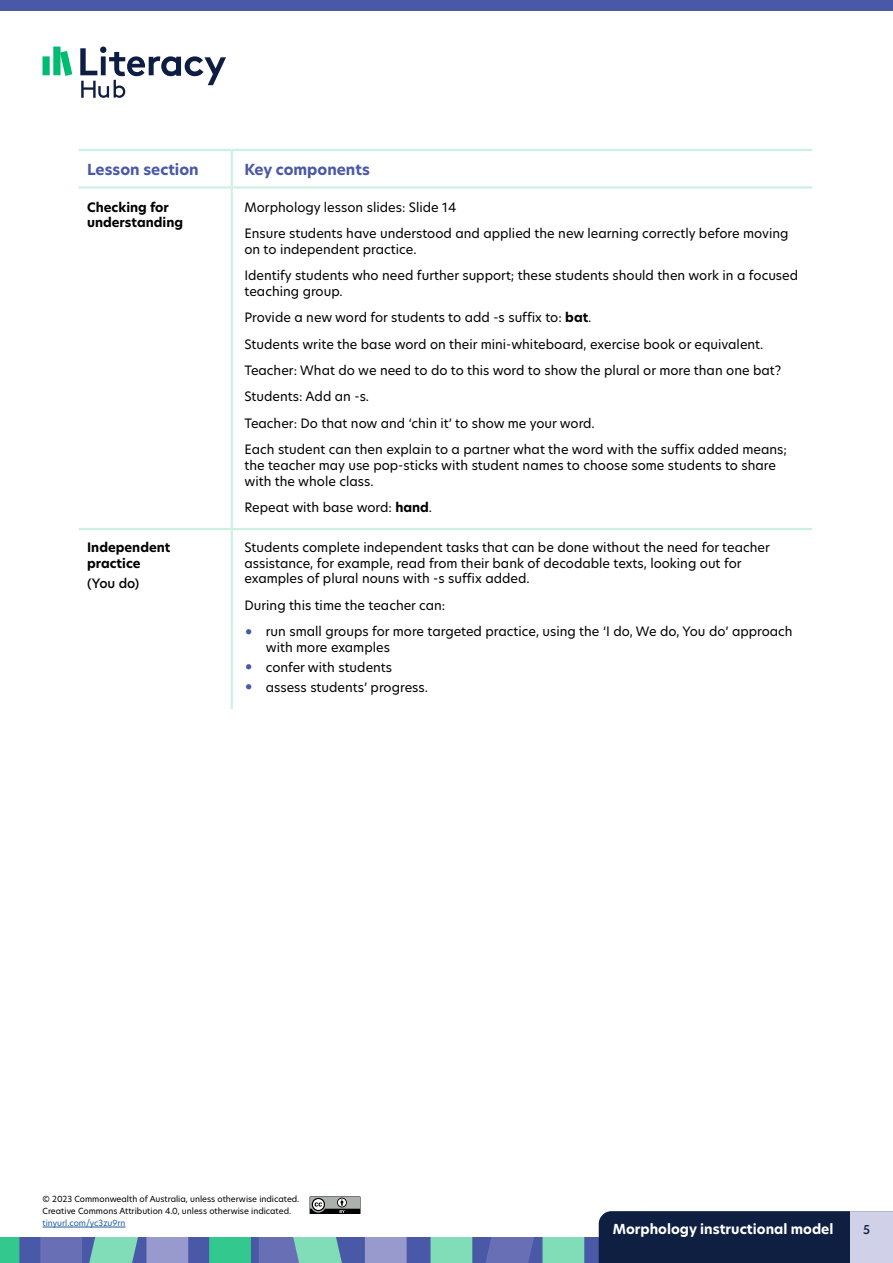
<style>
.page{position:relative;width:893px;height:1263px;background:#fff}
.page>*{position:absolute;margin:0;border:0;box-sizing:border-box;transform-origin:0 0}
.t1{font:700 15px "New Hero";color:#4958a7}
.t2{font:700 13.5px "New Hero";color:#fff}
.t3{font:12.75px/26.4px "New Hero";color:#000}
.t4{font:700 12.75px "New Hero";color:#000}
.t5{font:500 12.75px "New Hero";color:#000}
.t6{font:500 12px "New Hero";color:#0e1f42}
.t7{font:8.25px/12px "New Hero";color:#000}
.t8{font:8.25px "New Hero";color:#215e9e}
.s1{font-weight:700}
.s2{font-size:19.5px;color:#4958a7}
</style>
<div class="page">
<div style="left:0;top:1237px;width:893px;height:26px;background:#4958a7"></div>
<svg style="left:0;top:1237px;width:19px;height:26px"></svg>
<svg style="left:209px;top:1237px;width:42px;height:26px"></svg>
<svg style="left:40px;top:1237px;width:148px;height:26px;background:#7897b9"></svg>
<svg style="left:259px;top:1237px;width:148px;height:26px"></svg>
<svg style="left:431px;top:1237px;width:153px;height:26px"></svg>
<div style="left:599px;top:1211px;width:251px;height:52px;background:#0e1f42"></div>
<div style="left:850px;top:1211px;width:43px;height:52px;background:#d0d0e9"></div>
<div style="left:0;top:0;width:893px;height:11px;background:#4958a7"></div>
<svg style="left:80px;top:47px;width:146px;height:51px"></svg>
<svg style="left:43px;top:47px;width:29px;height:29px"></svg>
<svg style="left:310px;top:1196px;width:51px;height:18px"></svg>
<hr style="left:43px;top:1227px;width:83px;height:1px;background:#215e9e">
<hr style="left:79px;top:149px;width:153px;height:2px;background:#ccf1e2">
<hr style="left:232px;top:149px;width:580px;height:2px;background:#ccf1e2">
<hr style="left:231px;top:151px;width:2px;height:35px;background:#ccf1e2">
<hr style="left:79px;top:186px;width:153px;height:3px;background:#ccf1e2">
<hr style="left:232px;top:186px;width:580px;height:3px;background:#ccf1e2">
<hr style="left:231px;top:189px;width:2px;height:339px;background:#ccf1e2">
<hr style="left:79px;top:528px;width:153px;height:2px;background:#ccf1e2">
<hr style="left:232px;top:528px;width:580px;height:2px;background:#ccf1e2">
<hr style="left:231px;top:530px;width:2px;height:179px;background:#ccf1e2">
<p class="t1" style="left:87px;top:159px;width:113px">Lesson section</p>
<p class="t1" style="left:244px;top:159px;width:127px">Key components</p>
<p class="t4" style="left:87px;top:198px;width:83px">Checking for</p>
<p class="t3" style="left:244px;top:193px;width:213px">Morphology lesson slides: Slide 14</p>
<p class="t4" style="left:87px;top:214px;width:97px">understanding</p>
<p class="t3" style="left:244px;top:225px;width:545px;line-height:15.8px">Ensure students have understood and applied the new learning correctly before moving on to independent practice.</p>
<p class="t3" style="left:244px;top:267px;width:555px;line-height:15.8px">Identify students who need further support; these students should then work in a focused teaching group.</p>
<p class="t3" style="left:244px;top:304px;width:544px">Provide a new word for students to add -s suffx to: <span class="s1">bat</span>.<br>Students write the base word on their mini-whiteboard, exercise book or equivalent.<br>Teacher: What do we need to do to this word to show the plural or more than one bat?<br>Students: Add an -s.<br>Teacher: Do that now and ‘chin it’ to show me your word.<br>Each student can then explain to a partner what the word with the suffx added means;</p>
<p class="t3" style="left:244px;top:457px;width:533px;line-height:15.8px">the teacher may use pop-sticks with student names to choose some students to share with the whole class.</p>
<p class="t3" style="left:244px;top:494px;width:189px">Repeat with base word: <span class="s1">hand</span>.</p>
<p class="t4" style="left:87px;top:539px;width:85px">Independent</p>
<p class="t3" style="left:244px;top:534px;width:527px">Students complete independent tasks that can be done without the need for teacher</p>
<p class="t4" style="left:87px;top:554px;width:55px">practice</p>
<p class="t3" style="left:244px;top:550px;width:499px">assistance, for example, read from their bank of decodable texts, looking out for</p>
<p class="t5" style="left:87px;top:574px;width:54px">(You do)</p>
<p class="t3" style="left:244px;top:565px;width:287px">examples of plural nouns with -s suffx added.<br>During this time the teacher can:</p>
<p class="t3" style="left:266px;top:623px;width:528px;line-height:15.8px;text-indent:-21px"><span class="s2">•</span> run small groups for more targeted practice, using the ‘I do, We do, You do’ approach with more examples</p>
<p class="t3" style="left:244px;top:654px;width:149px"><span class="s2">•</span> confer with students</p>
<p class="t3" style="left:244px;top:674px;width:185px"><span class="s2">•</span> assess students’ progress.</p>
<p class="t7" style="left:43px;top:1193px;width:258px">© 2023 Commonwealth of Australia, unless otherwise indicated.<br>Creative Commons Attribution 4.0, unless otherwise indicated.</p>
<p class="t8" style="left:43px;top:1217px;width:85px">tinyurl.com/yc3zu9rn</p>
<p class="t2" style="left:613px;top:1220px;width:222px">Morphology instructional model</p>
<p class="t6" style="left:863px;top:1221px;width:8px">5</p>
</div>
